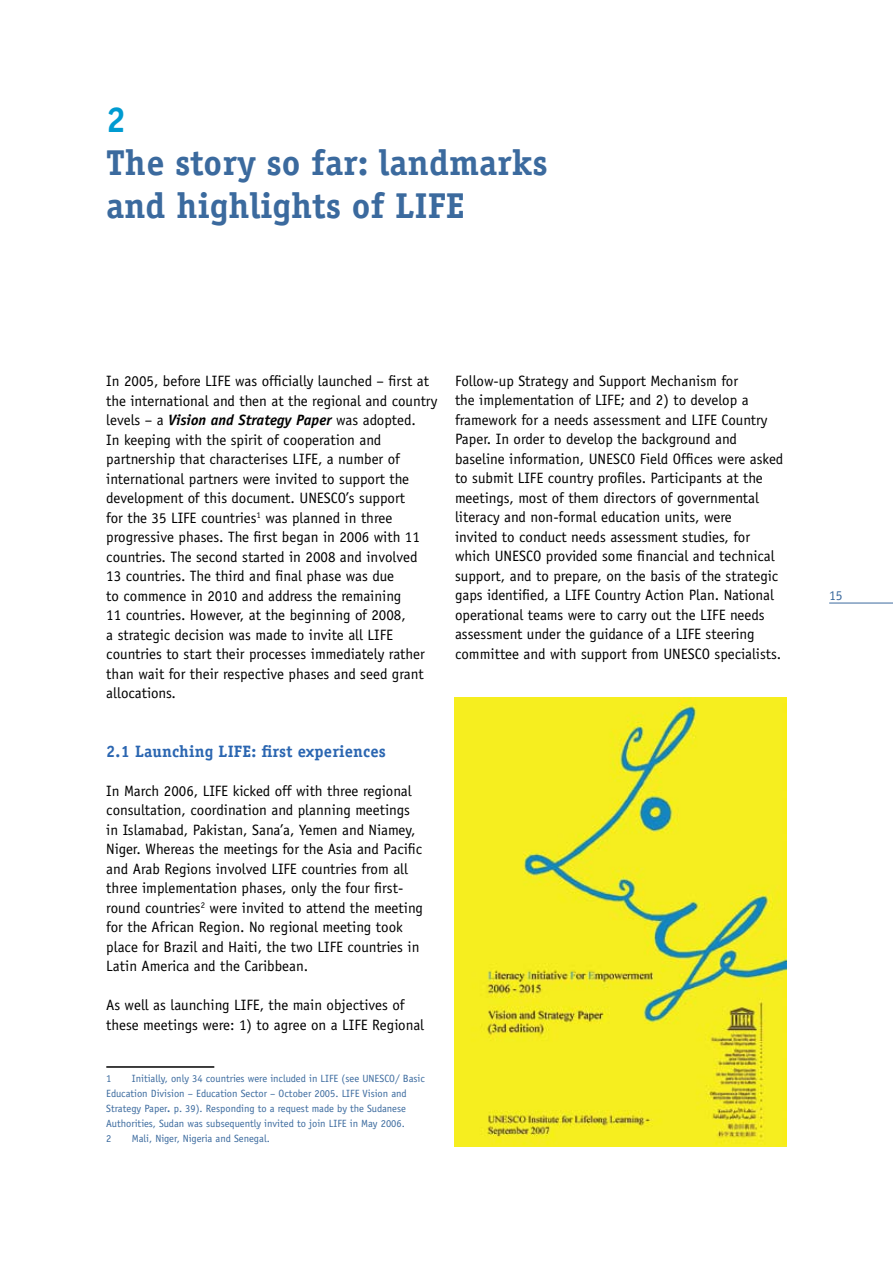
<style>
.page{position:relative;width:893px;height:1263px;background:#fff}
.page>*{position:absolute;margin:0;border:0;box-sizing:border-box;transform-origin:0 0}
.t1{font:700 36px/43.2px "Officina Serif";color:#3b6a9e}
.t2{font:700 36px "Officina Serif";color:#009bd1}
.t3{font:700 16.5px "Officina Serif";letter-spacing:.01em;color:#2b66b1}
.t4{font:15px/19.5px "Officina Sans";color:#000}
.t5{font:13.5px "Officina Sans";color:#3b6a9e}
.t6{font:10.5px/15px "Officina Sans";color:#3b6a9e}
.s1{font-weight:700;font-style:italic}
</style>
<div class="page">
<hr style="left:829px;top:603px;width:64px;height:1px;background:#3b6a9e">
<hr style="left:106px;top:1066px;width:108px;height:2px;background:#000">
<img style="left:455px;top:697px;width:332px;height:449px">
<h1 class="t2" style="left:106px;top:97px;width:22px">2</h1>
<h1 class="t1" style="left:106px;top:141px;width:443px">The story so far: landmarks and highlights of LIFE</h1>
<p class="t4" style="left:106px;top:373px;width:333px">In 2005, before LIFE was officially launched – first at the international and then at the regional and country levels – a <span class="s1">Vision and Strategy Paper</span> was adopted.<br>In keeping with the spirit of cooperation and partnership that characterises LIFE, a number of international partners were invited to support the development of this document. UNESCO’s support<br>for the 35 LIFE countries<sup>1</sup> was planned in three progressive phases. The first began in 2006 with 11 countries. The second started in 2008 and involved<br>13 countries. The third and final phase was due<br>to commence in 2010 and address the remaining<br>11 countries. However, at the beginning of 2008,<br>a strategic decision was made to invite all LIFE countries to start their processes immediately rather than wait for their respective phases and seed grant allocations.</p>
<p class="t4" style="left:455px;top:372px;width:330px">Follow-up Strategy and Support Mechanism for<br>the implementation of LIFE; and 2) to develop a framework for a needs assessment and LIFE Country Paper. In order to develop the background and baseline information, UNESCO Field Offices were asked to submit LIFE country profiles. Participants at the meetings, most of them directors of governmental literacy and non-formal education units, were<br>invited to conduct needs assessment studies, for which UNESCO provided some financial and technical support, and to prepare, on the basis of the strategic gaps identified, a LIFE Country Action Plan. National operational teams were to carry out the LIFE needs assessment under the guidance of a LIFE steering committee and with support from UNESCO specialists.</p>
<p class="t3" style="left:106px;top:741px;width:281px">2.1 Launching LIFE: first experiences</p>
<p class="t4" style="left:106px;top:782px;width:318px">In March 2006, LIFE kicked off with three regional consultation, coordination and planning meetings in Islamabad, Pakistan, Sana’a, Yemen and Niamey, Niger. Whereas the meetings for the Asia and Pacific and Arab Regions involved LIFE countries from all three implementation phases, only the four first&shy;round countries<sup>2</sup> were invited to attend the meeting for the African Region. No regional meeting took place for Brazil and Haiti, the two LIFE countries in Latin America and the Caribbean.</p>
<p class="t4" style="left:106px;top:997px;width:319px">As well as launching LIFE, the main objectives of these meetings were: 1) to agree on a LIFE Regional</p>
<p class="t6" style="left:106px;top:1072px;width:320px;text-indent:26px">Initially, only 34 countries were included in LIFE (see UNESCO/ Basic Education Division – Education Sector – October 2005. LIFE Vision and Strategy Paper<span class="s1">.</span> p. 39). Responding to a request made by the Sudanese Authorities, Sudan was subsequently invited to join LIFE in May 2006.<br>2</p>
<p class="t6" style="left:106px;top:1072px;width:7px">1</p>
<p class="t6" style="left:132px;top:1132px;width:139px">Mali, Niger, Nigeria and Senegal.</p>
<p class="t5" style="left:829px;top:590px;width:15px">15</p>
</div>
